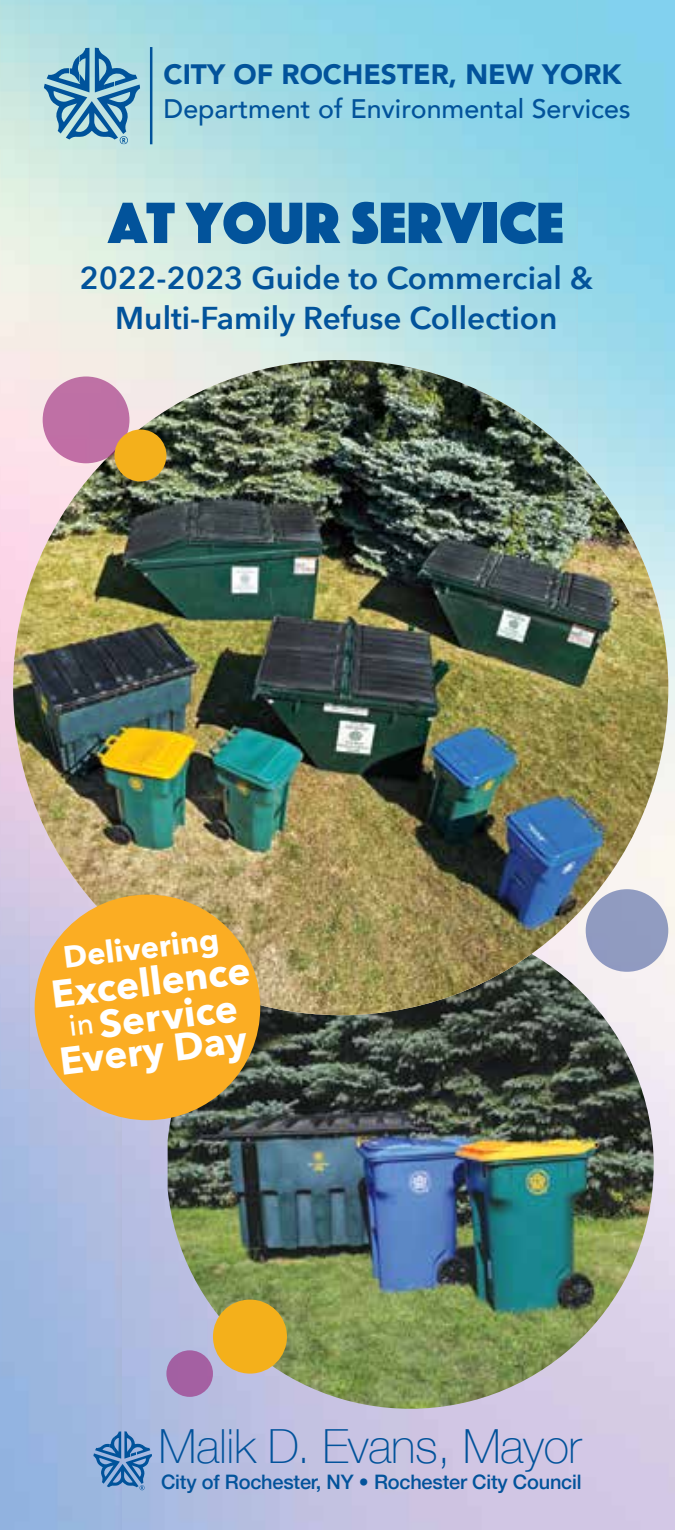
<style>
.page{position:relative;width:675px;height:1530px;background:#fff}
.page>*{position:absolute;margin:0;border:0;box-sizing:border-box;transform-origin:0 0}
.t1{font:60.5px "Phosphate Solid";color:#02539b}
.t2{font:100 47px "Helvetica Neue";letter-spacing:-.01em;color:#02539b}
.t3{font:700 38.5px/36px "Avenir Next";color:#fff;text-align:center}
.t4{font:600 31.5px/40.2px "Avenir Next";color:#02539b;text-align:center}
.t5{font:700 30.75px "Avenir Next";color:#fff}
.t6{font:900 28px "Avenir";color:#02539b}
.t7{font:500 26.75px "Avenir";color:#02539b}
.t8{font:500 20px "Helvetica Neue";letter-spacing:-.01em;color:#02539b}
</style>
<div class="page">
<img style="left:0;top:0;width:675px;height:1530px">
<div style="left:586px;top:889px;width:82px;height:83px;background:#919cc1;border-radius:50%"></div>
<img style="left:168px;top:922px;width:486px;height:487px">
<img style="left:13px;top:360px;width:655px;height:655px;border-radius:328px">
<div style="left:35px;top:895px;width:225px;height:225px;background:#fbad23;border-radius:50%"></div>
<div style="left:213px;top:1300px;width:74px;height:74px;background:#f4b01b;border-radius:50%"></div>
<div style="left:166px;top:1350px;width:47px;height:47px;background:#a460a2;border-radius:50%"></div>
<div style="left:43px;top:377px;width:86px;height:86px;background:#bf70a5;border-radius:50%"></div>
<div style="left:114px;top:429px;width:52px;height:52px;background:#f4b01b;border-radius:50%"></div>
<svg style="left:93px;top:1431px;width:59px;height:59px;background:#6893c7"></svg>
<svg style="left:44px;top:47px;width:96px;height:97px;background:#79afc8"></svg>
<hr style="left:150px;top:47px;width:2px;height:97px;background:#02539b">
<p class="t6" style="left:164px;top:50px;width:460px">CITY OF ROCHESTER, NEW YORK</p>
<p class="t7" style="left:164px;top:85px;width:469px">Department of Environmental Services</p>
<h1 class="t1" style="left:109px;top:180px;width:457px">AT YOUR SERVICE</h1>
<p class="t4" style="left:80px;top:257px;width:515px">2022-2023 Guide to Commercial &amp;<br>Multi-Family Refuse Collection</p>
<p class="t5" style="left:60px;top:931px;width:158px;rotate:-7deg">Delivering</p>
<p class="t3" style="left:49px;top:976px;width:201px;rotate:-7deg">Excellence <sup>in</sup> Service</p>
<p class="t3" style="left:58px;top:1043px;width:190px;rotate:-7deg">Every Day</p>
<h2 class="t2" style="left:159px;top:1411px;width:425px">Malik D. Evans, Mayor</h2>
<p class="t8" style="left:161px;top:1466px;width:422px">City of Rochester, NY • Rochester City Council</p>
</div>
